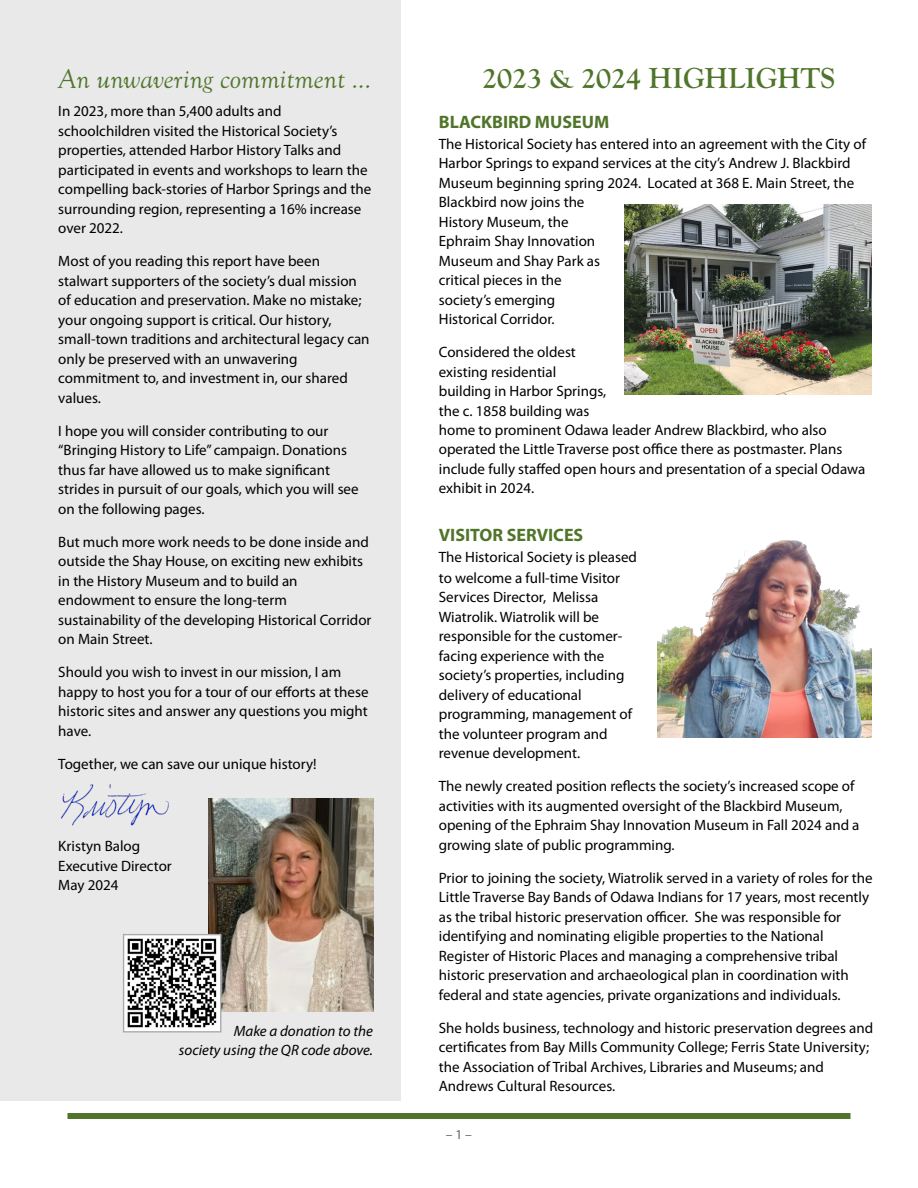
<style>
.page{position:relative;width:918px;height:1188px;background:#fff}
.page>*{position:absolute;margin:0;border:0;box-sizing:border-box;transform-origin:0 0}
.t1{font:700 30px "Goudy Old Sty";color:#50752a}
.t2{font:italic 28.5px "Goudy Old Sty";color:#50752a}
.t3{font:700 18px "Myriad Pro";color:#50752a}
.t4{font:15px/19.5px "Myriad Pro";color:#000}
.t5{font:italic 15px/19.5px "Myriad Pro";color:#000;text-align:right}
.s1{font-size:27px}
</style>
<div class="page">
<div style="left:1px;top:0;width:400px;height:1101px;background:#e9e9ea"></div>
<div style="left:68px;top:1113px;width:782px;height:6px;background:#50752a"></div>
<img style="left:61px;top:784px;width:108px;height:42px">
<img style="left:624px;top:205px;width:247px;height:190px">
<img style="left:209px;top:798px;width:164px;height:214px">
<img style="left:657px;top:540px;width:214px;height:198px">
<img style="left:125px;top:936px;width:94px;height:94px">
<div style="left:123px;top:934px;width:98px;height:98px;border:1px solid #a8a9ad"></div>
<h2 class="t2" style="left:58px;top:63px;width:315px">An unwavering commitment ...</h2>
<p class="t4" style="left:58px;top:101px;width:314px">In 2023, more than 5,400 adults and schoolchildren visited the Historical Society’s properties, attended Harbor History Talks and participated in events and workshops to learn the compelling back-stories of Harbor Springs and the surrounding region, representing a 16% increase over 2022.</p>
<p class="t4" style="left:58px;top:251px;width:313px">Most of you reading this report have been stalwart supporters of the society’s dual mission of education and preservation. Make no mistake; your ongoing support is critical. Our history, small-town traditions and architectural legacy can only be preserved with an unwavering commitment to, and investment in, our shared values.</p>
<p class="t4" style="left:58px;top:421px;width:302px">I hope you will consider contributing to our “Bringing History to Life” campaign. Donations thus far have allowed us to make significant strides in pursuit of our goals, which you will see on the following pages.</p>
<p class="t4" style="left:58px;top:532px;width:315px">But much more work needs to be done inside and outside the Shay House, on exciting new exhibits in the History Museum and to build an endowment to ensure the long-term sustainability of the developing Historical Corridor on Main Street.</p>
<p class="t4" style="left:58px;top:662px;width:312px">Should you wish to invest in our mission, I am happy to host you for a tour of our efforts at these historic sites and answer any questions you might have.</p>
<p class="t4" style="left:58px;top:754px;width:260px">Together, we can save our unique history!</p>
<p class="t4" style="left:58px;top:836px;width:115px">Kristyn Balog<br>Executive Director<br>May 2024</p>
<p class="t5" style="left:179px;top:1021px;width:196px">Make a donation to the<br>society using the QR code above.</p>
<h1 class="t1" style="left:482px;top:61px;width:355px">2023 <span class="s1">&amp;</span> 2024 HIGHLIGHTS</h1>
<p class="t3" style="left:439px;top:110px;width:172px">BLACKBIRD MUSEUM</p>
<p class="t4" style="left:439px;top:133px;width:429px">The Historical Society has entered into an agreement with the City of Harbor Springs to expand services at the city’s Andrew J. Blackbird Museum beginning spring 2024. Located at 368 E. Main Street, the Blackbird now joins the<br>History Museum, the<br>Ephraim Shay Innovation<br>Museum and Shay Park as<br>critical pieces in the<br>society’s emerging<br>Historical Corridor.</p>
<p class="t4" style="left:439px;top:342px;width:428px">Considered the oldest<br>existing residential<br>building in Harbor Springs,<br>the c. 1858 building was<br>home to prominent Odawa leader Andrew Blackbird, who also operated the Little Traverse post office there as postmaster. Plans include fully staffed open hours and presentation of a special Odawa exhibit in 2024.</p>
<p class="t3" style="left:439px;top:523px;width:146px">VISITOR SERVICES</p>
<p class="t4" style="left:439px;top:546px;width:200px;line-height:21px">The Historical Society is pleased to welcome a full-time Visitor</p>
<p class="t4" style="left:439px;top:587px;width:195px">Services Director, Melissa<br>Wiatrolik. Wiatrolik will be responsible for the customer&shy;facing experience with the society’s properties, including delivery of educational programming, management of the volunteer program and revenue development.</p>
<p class="t4" style="left:439px;top:776px;width:422px">The newly created position reflects the society’s increased scope of activities with its augmented oversight of the Blackbird Museum, opening of the Ephraim Shay Innovation Museum in Fall 2024 and a growing slate of public programming.</p>
<p class="t4" style="left:439px;top:868px;width:435px">Prior to joining the society, Wiatrolik served in a variety of roles for the Little Traverse Bay Bands of Odawa Indians for 17 years, most recently as the tribal historic preservation officer. She was responsible for identifying and nominating eligible properties to the National Register of Historic Places and managing a comprehensive tribal historic preservation and archaeological plan in coordination with federal and state agencies, private organizations and individuals.</p>
<p class="t4" style="left:439px;top:1018px;width:436px">She holds business, technology and historic preservation degrees and certificates from Bay Mills Community College; Ferris State University; the Association of Tribal Archives, Libraries and Museums; and Andrews Cultural Resources.</p>
</div>
